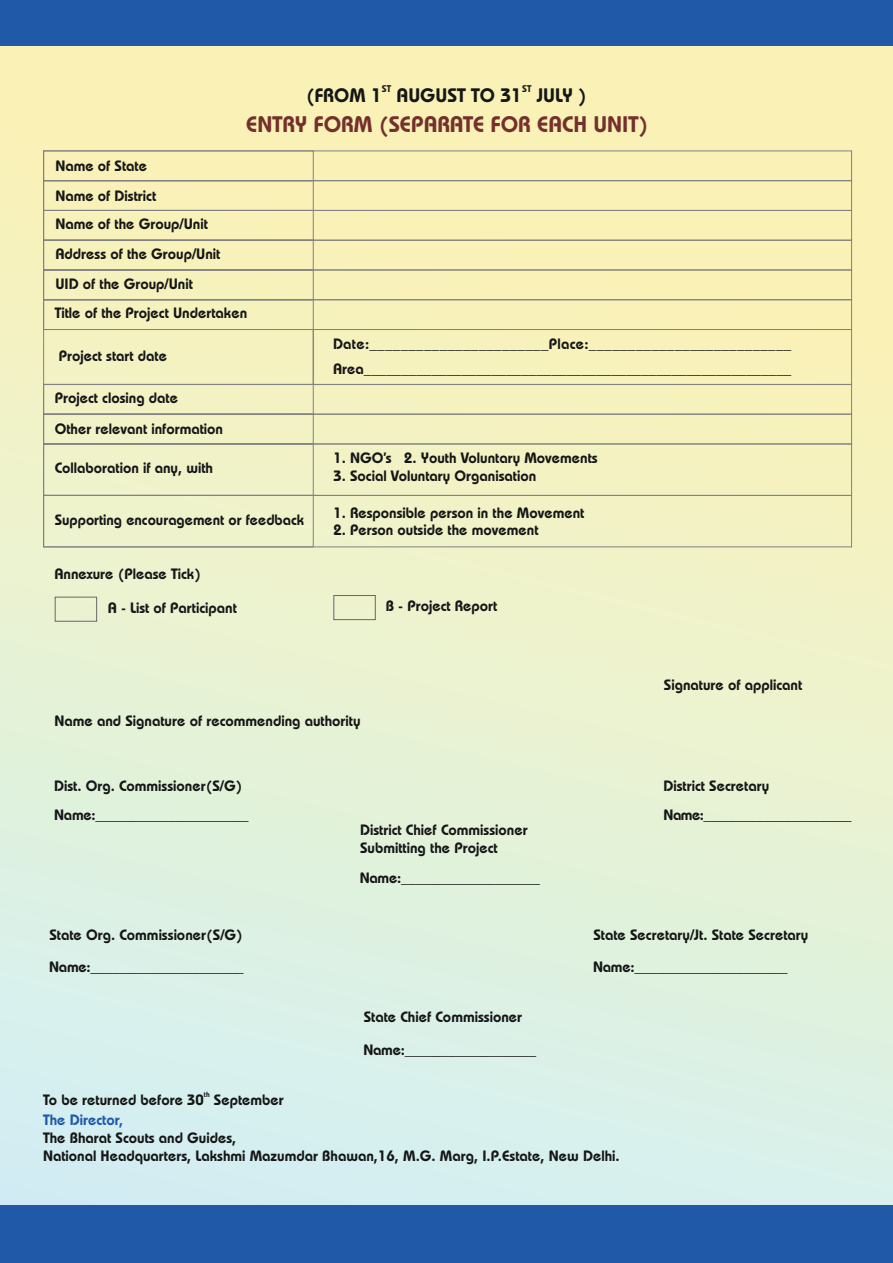
<style>
.page{position:relative;width:893px;height:1263px;background:#fff}
.page>*{position:absolute;margin:0;border:0;box-sizing:border-box;transform-origin:0 0}
.t1{font:600 22.5px "Bauhaus Std";color:#74302d}
.t2{font:600 19.5px "Bauhaus Std";color:#151616}
.t3{font:600 15px/29.7px "Bauhaus Std";color:#151616}
.t4{font:600 15px/25.8px "Bauhaus Std";letter-spacing:.02em;color:#151616}
.t5{font:600 15px "Bauhaus Std";color:#2159a9}
.t6{font:600 9.75px "Bauhaus Std";color:#151616}
.t7{font:600 7.5px "Bauhaus Std";color:#151616}
</style>
<div class="page">
<div style="left:0;top:0;width:893px;height:1263px;background:linear-gradient(to bottom,#fff2ac,#d4f1f3)"></div>
<div style="left:0;top:0;width:893px;height:45px;background:#2159a9"></div>
<div style="left:0;top:1205px;width:893px;height:58px;background:#2159a9"></div>
<div style="left:43px;top:150px;width:809px;height:31px;border:1px solid #818281"></div>
<div style="left:43px;top:180px;width:809px;height:31px;border:1px solid #818281"></div>
<div style="left:43px;top:210px;width:809px;height:31px;border:1px solid #818281"></div>
<div style="left:43px;top:210px;width:271px;height:31px;border:1px solid #818281"></div>
<div style="left:43px;top:240px;width:809px;height:30px;border:1px solid #818281"></div>
<div style="left:43px;top:240px;width:271px;height:30px;border:1px solid #818281"></div>
<div style="left:43px;top:270px;width:809px;height:30px;border:1px solid #818281"></div>
<div style="left:43px;top:270px;width:271px;height:30px;border:1px solid #818281"></div>
<div style="left:43px;top:299px;width:809px;height:31px;border:1px solid #818281"></div>
<div style="left:43px;top:299px;width:271px;height:31px;border:1px solid #818281"></div>
<div style="left:313px;top:329px;width:539px;height:56px;border:1px solid #818281"></div>
<div style="left:43px;top:329px;width:271px;height:56px;border:1px solid #818281"></div>
<div style="left:43px;top:384px;width:809px;height:31px;border:1px solid #818281"></div>
<div style="left:43px;top:384px;width:271px;height:31px;border:1px solid #818281"></div>
<div style="left:43px;top:414px;width:809px;height:30px;border:1px solid #818281"></div>
<div style="left:43px;top:414px;width:271px;height:30px;border:1px solid #818281"></div>
<div style="left:43px;top:180px;width:271px;height:31px;border:1px solid #818281"></div>
<div style="left:43px;top:150px;width:271px;height:31px;border:1px solid #818281"></div>
<div style="left:43px;top:443px;width:809px;height:53px;border:1px solid #818281"></div>
<div style="left:43px;top:443px;width:271px;height:53px;border:1px solid #818281"></div>
<div style="left:43px;top:495px;width:809px;height:52px;border:1px solid #818281"></div>
<div style="left:43px;top:495px;width:271px;height:52px;border:1px solid #818281"></div>
<div style="left:55px;top:597px;width:42px;height:25px;border:1px solid #676767"></div>
<div style="left:333px;top:595px;width:43px;height:25px;border:1px solid #676767"></div>
<p class="t3" style="left:55px;top:153px;width:102px">Name of State<br>Name of District</p>
<p class="t3" style="left:55px;top:211px;width:167px">Name of the Group/Unit<br>Address of the Group/Unit</p>
<p class="t3" style="left:55px;top:271px;width:139px">UID of the Group/Unit</p>
<p class="t6" style="left:382px;top:85px;width:11px">ST</p>
<p class="t6" style="left:522px;top:85px;width:11px">ST</p>
<h2 class="t2" style="left:306px;top:88px;width:282px">(FROM 1 AUGUST TO 31 JULY )</h2>
<h1 class="t1" style="left:246px;top:116px;width:404px">ENTRY FORM (SEPARATE FOR EACH UNIT)</h1>
<p class="t3" style="left:55px;top:300px;width:194px">Title of the Project Undertaken</p>
<p class="t3" style="left:59px;top:343px;width:110px">Project start date</p>
<p class="t3" style="left:55px;top:384px;width:170px;line-height:31.3px">Project closing date<br>Other relevant information</p>
<p class="t3" style="left:55px;top:456px;width:160px">Collaboration if any, with</p>
<p class="t3" style="left:55px;top:507px;width:251px">Supporting encouragement or feedback</p>
<p class="t3" style="left:54px;top:561px;width:148px">Annexure (Please Tick)</p>
<p class="t4" style="left:333px;top:333px;width:460px">Date:_______________________Place:__________________________<br>Area_________________________________________________________</p>
<p class="t3" style="left:333px;top:445px;width:266px">1. NGO’s 2. Youth Voluntary Movements</p>
<p class="t3" style="left:333px;top:463px;width:204px">3. Social Voluntary Organisation</p>
<p class="t3" style="left:333px;top:500px;width:252px">1. Responsible person in the Movement</p>
<p class="t3" style="left:333px;top:517px;width:207px">2. Person outside the movement</p>
<p class="t3" style="left:108px;top:595px;width:131px">A - List of Participant</p>
<p class="t3" style="left:386px;top:593px;width:113px">B - Project Report</p>
<p class="t3" style="left:55px;top:708px;width:307px">Name and Signature of recommending authority</p>
<p class="t3" style="left:54px;top:773px;width:196px;line-height:29px">Dist. Org. Commissioner(S/G)<br>Name:_____________________</p>
<p class="t3" style="left:360px;top:823px;width:169px;line-height:17.7px">District Chief Commissioner<br>Submitting the Project</p>
<p class="t3" style="left:360px;top:865px;width:182px">Name:___________________</p>
<p class="t3" style="left:664px;top:672px;width:140px">Signature of applicant</p>
<p class="t3" style="left:663px;top:773px;width:190px;line-height:29px">District Secretary<br>Name:_____________________</p>
<p class="t3" style="left:49px;top:920px;width:196px;line-height:32.8px">State Org. Commissioner(S/G)<br>Name:_____________________</p>
<p class="t3" style="left:593px;top:920px;width:217px;line-height:32.8px">State Secretary/Jt. State Secretary<br>Name:_____________________</p>
<p class="t3" style="left:363px;top:1003px;width:174px;line-height:32.4px">State Chief Commissioner<br>Name:__________________</p>
<p class="t7" style="left:204px;top:1092px;width:7px">th</p>
<p class="t3" style="left:43px;top:1087px;width:242px">To be returned before 30 September</p>
<p class="t5" style="left:43px;top:1115px;width:82px">The Director,</p>
<p class="t3" style="left:43px;top:1131px;width:578px;line-height:17.7px">The Bharat Scouts and Guides,<br>National Headquarters, Lakshmi Mazumdar Bhawan,16, M.G. Marg, I.P.Estate, New Delhi.</p>
</div>
